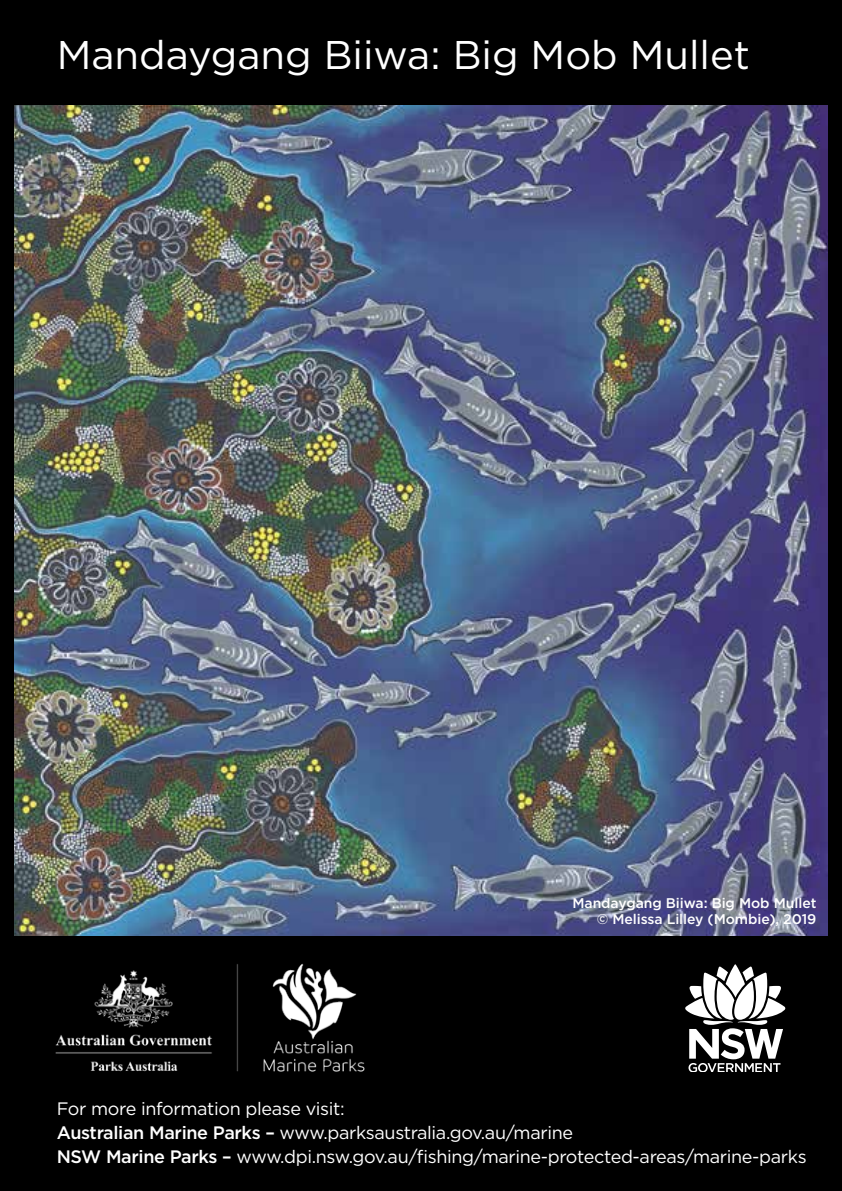
<style>
.page{position:relative;width:842px;height:1191px;background:#000}
.page>*{position:absolute;margin:0;border:0;box-sizing:border-box;transform-origin:0 0}
.t1{font:40px "Gotham";color:#fff}
.t2{font:18px/24px "Gotham";letter-spacing:-.02em;color:#fff}
.t3{font:500 14px/16px "Gotham";letter-spacing:-.005em;color:#fff;text-align:right}
.s1{font-weight:500}
</style>
<div class="page">
<svg style="left:685px;top:964px;width:100px;height:107px"></svg>
<img style="left:55px;top:963px;width:310px;height:109px">
<img style="left:14px;top:106px;width:814px;height:830px">
<h1 class="t1" style="left:57px;top:29px;width:695px">Mandaygang Biiwa: Big Mob Mullet</h1>
<p class="t3" style="left:572px;top:895px;width:246px">Mandaygang Biiwa: Big Mob Mullet © Melissa Lilley (Mombie), 2019</p>
<p class="t2" style="left:57px;top:1095px;width:751px">For more information please visit:<br><span class="s1">Australian Marine Parks –</span> www.parksaustralia.gov.au/marine<br><span class="s1">NSW Marine Parks –</span> www.dpi.nsw.gov.au/fishing/marine-protected-areas/marine-parks</p>
</div>
